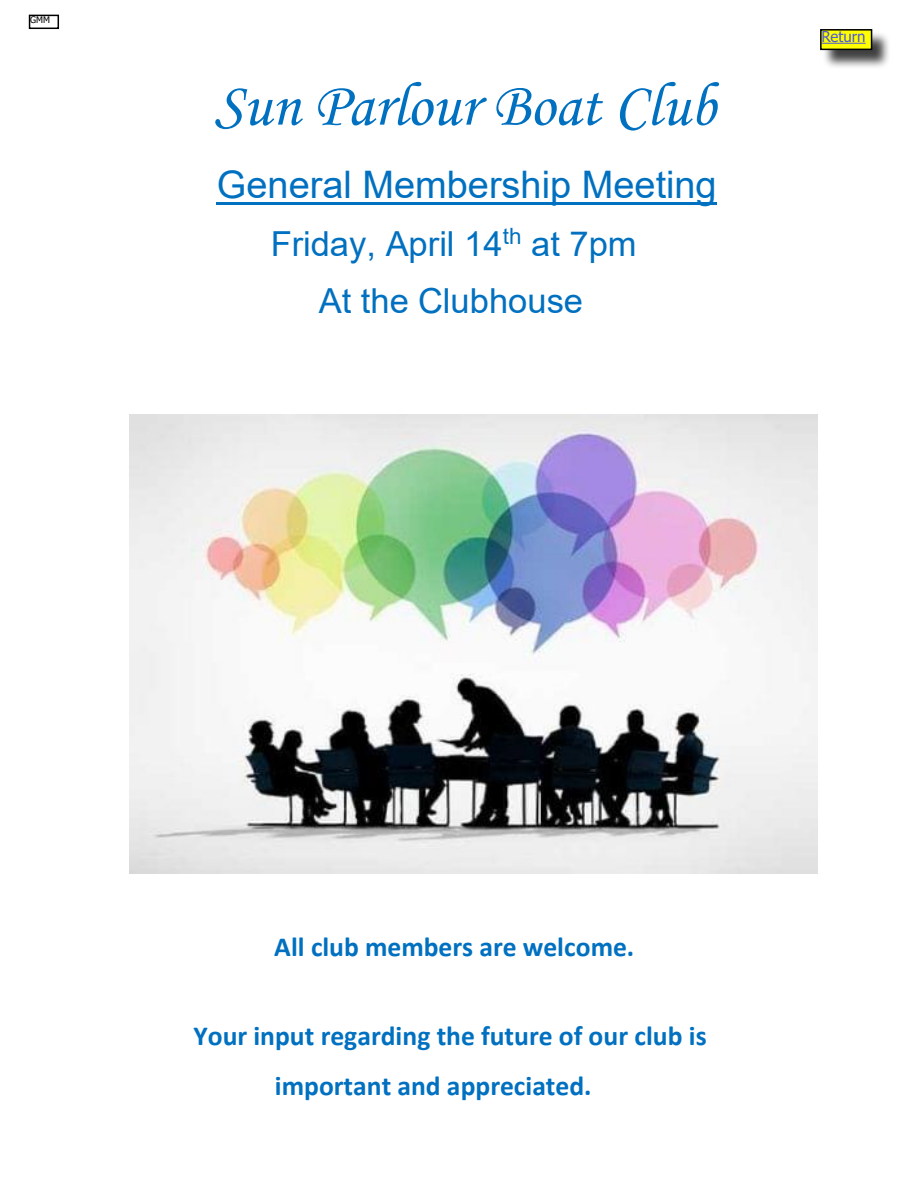
<style>
.page{position:relative;width:900px;height:1200px;background:#fff}
.page>*{position:absolute;margin:0;border:0;box-sizing:border-box;transform-origin:0 0}
.t1{font:62.1px "Monotype Corsiva";color:#0070c0}
.t2{font:37.95px "Arial";color:#0070c0}
.t3{font:34.5px/57px "Arial";color:#0070c0}
.t4{font:700 27.6px/50.4px "Calibri";color:#0070c0}
.t5{font:22.35px "Arial";color:#0070c0}
.t6{font:15px "Tahoma";color:#4f5cd6}
.t7{font:9px "Tahoma";color:#000}
</style>
<div class="page">
<div style="left:822px;top:31px;width:69px;height:38px;background:#000;opacity:.75"></div>
<div style="left:821px;top:30px;width:51px;height:19px;background:#ff0"></div>
<hr style="left:822px;top:43px;width:44px;height:1px;background:#4f5cd6">
<div style="left:820px;top:29px;width:52px;height:21px;border:2px solid #000"></div>
<div style="left:29px;top:15px;width:30px;height:14px;border:2px solid #000"></div>
<hr style="left:217px;top:203px;width:500px;height:2px;background:#0070c0">
<img style="left:129px;top:414px;width:688px;height:460px">
<p class="t7" style="left:30px;top:14px;width:21px">GMM</p>
<h1 class="t1" style="left:214px;top:68px;width:503px">Sun Parlour Boat Club</h1>
<h2 class="t2" style="left:217px;top:159px;width:501px">General Membership Meeting</h2>
<p class="t3" style="left:531px;top:215px;width:107px">at 7pm</p>
<p class="t5" style="left:503px;top:221px;width:20px">th</p>
<p class="t3" style="left:319px;top:215px;width:266px;text-indent:-48px">Friday, April 14<br>At the Clubhouse</p>
<p class="t6" style="left:822px;top:27px;width:46px">Return</p>
<p class="t4" style="left:274px;top:921px;width:362px">All club members are welcome.</p>
<p class="t4" style="left:275px;top:1010px;width:433px;text-indent:-81px">Your input regarding the future of our club is important and appreciated.</p>
</div>
